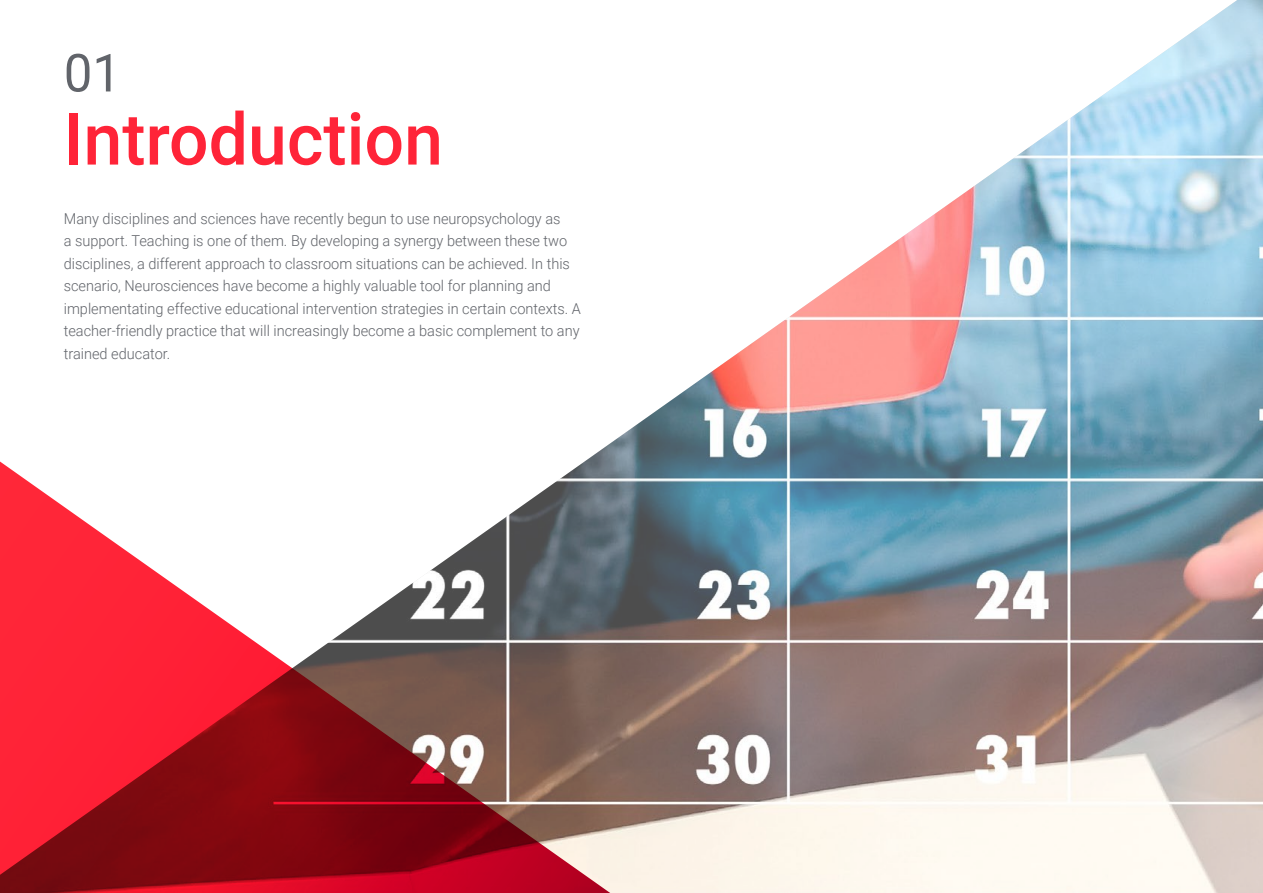
<style>
.page{position:relative;width:1263px;height:893px;background:#fff}
.page>*{position:absolute;margin:0;border:0;box-sizing:border-box;transform-origin:0 0}
.t1{font:500 72px "Roboto";color:#ff2438}
.t2{font:52.5px "Roboto";color:#61646a}
.t3{font:300 15px/22.5px "Roboto";color:#61646a}
</style>
<div class="page">
<img style="left:606px;top:0;width:657px;height:893px">
<svg style="left:0;top:446px;width:640px;height:447px"></svg>
<h2 class="t2" style="left:64px;top:36px;width:59px">01</h2>
<h1 class="t1" style="left:64px;top:89px;width:381px">Introduction</h1>
<p class="t3" style="left:64px;top:207px;width:519px">Many disciplines and sciences have recently begun to use neuropsychology as<br>a support. Teaching is one of them. By developing a synergy between these two disciplines, a different approach to classroom situations can be achieved. In this scenario, Neurosciences have become a highly valuable tool for planning and implementating effective educational intervention strategies in certain contexts. A teacher-friendly practice that will increasingly become a basic complement to any trained educator.</p>
</div>
